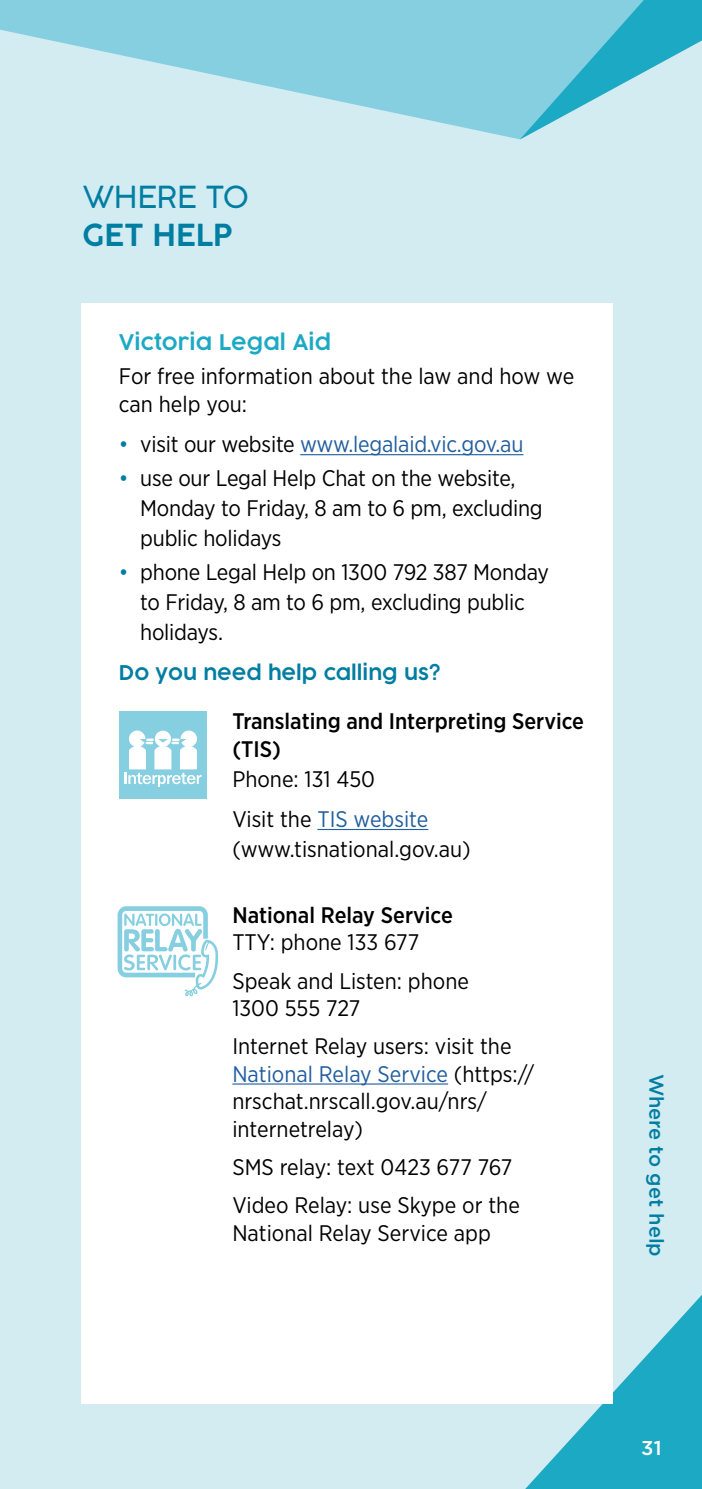
<style>
.page{position:relative;width:702px;height:1489px;background:#fff}
.page>*{position:absolute;margin:0;border:0;box-sizing:border-box;transform-origin:0 0}
.t1{font:300 30px "Cocogoose Pro";color:#007ea2}
.t2{font:300 30px "Cocogoose Pro";color:#007ea2}
.t3{font:22.5px/30px "Gotham Narrow";color:#000}
.t4{font:500 22.5px/27.5px "Gotham Narrow";color:#000}
.t5{font:22.5px "Gotham Narrow";letter-spacing:-.01em;color:#215e9e}
.t6{font:300 21.25px "Cocogoose Pro";color:#1ca9c4}
.t7{font:300 20px "Cocogoose Pro";color:#007ea2}
.t8{font:500 20px "Gotham";color:#007ea2}
.t9{font:500 20px "Gotham";color:#fff}
.s1{color:#007ea2}
.s2{color:#000}
.s3{color:#215e9e}
</style>
<div class="page">
<div style="left:0;top:0;width:702px;height:1488px;background:#d3ecf2"></div>
<svg style="left:0;top:0;width:520px;height:139px;fill:#85cfe1"></svg>
<svg style="left:525px;top:1294px;width:177px;height:194px"></svg>
<svg style="left:520px;top:0;width:182px;height:140px"></svg>
<div style="left:81px;top:303px;width:531px;height:1100px;background:#fff"></div>
<hr style="left:300px;top:454px;width:223px;height:1px;background:#215e9e">
<hr style="left:317px;top:828px;width:111px;height:2px;background:#215e9e">
<hr style="left:232px;top:1083px;width:216px;height:1px;background:#215e9e">
<div style="left:119px;top:711px;width:87px;height:87px;background:#85cfe1"></div>
<svg style="left:124px;top:730px;width:77px;height:57px"></svg>
<svg style="left:118px;top:906px;width:101px;height:90px"></svg>
<h1 class="t1" style="left:82px;top:176px;width:168px">WHERE TO</h1>
<h1 class="t2" style="left:82px;top:214px;width:152px">GET HELP</h1>
<p class="t6" style="left:119px;top:327px;width:214px">Victoria Legal Aid</p>
<p class="t3" style="left:119px;top:362px;width:457px;line-height:27.5px">For free information about the law and how we can help you:</p>
<p class="t5" style="left:119px;top:430px;width:406px"><span class="s1">•</span> <span class="s2">visit our website</span> www.legalaid.vic.gov.au</p>
<p class="t3" style="left:140px;top:462px;width:404px;text-indent:-21px"><span class="s1">•</span> use our Legal Help Chat on the website,<br>Monday to Friday, 8 am to 6 pm, excluding public holidays</p>
<p class="t3" style="left:140px;top:556px;width:410px;text-indent:-21px"><span class="s1">•</span> phone Legal Help on 1300 792 387 Monday to Friday, 8 am to 6 pm, excluding public holidays.</p>
<p class="t7" style="left:119px;top:659px;width:323px">Do you need help calling us?</p>
<p class="t4" style="left:232px;top:707px;width:353px">Translating and Interpreting Service (TIS)</p>
<p class="t3" style="left:232px;top:757px;width:197px;line-height:40.8px">Phone: 131 450<br>Visit the <span class="s3">TIS website</span></p>
<p class="t3" style="left:232px;top:833px;width:240px">(www.tisnational.gov.au)</p>
<p class="t4" style="left:232px;top:900px;width:222px">National Relay Service</p>
<p class="t3" style="left:232px;top:922px;width:238px;line-height:38.2px">TTY: phone 133 677<br>Speak and Listen: phone</p>
<p class="t3" style="left:232px;top:988px;width:281px;line-height:38.2px">1300 555 727<br>Internet Relay users: visit the</p>
<p class="t3" style="left:232px;top:1059px;width:303px;line-height:27.5px"><span class="s3">National Relay Service</span> (https:// nrschat.nrscall.gov.au/nrs/ internetrelay)</p>
<p class="t3" style="left:232px;top:1147px;width:289px;line-height:38.2px">SMS relay: text 0423 677 767<br>Video Relay: use Skype or the</p>
<p class="t3" style="left:232px;top:1217px;width:260px">National Relay Service app</p>
<p class="t8" style="left:669px;top:1073px;width:184px;rotate:90deg">Where to get help</p>
<p class="t9" style="left:641px;top:1434px;width:22px">31</p>
</div>
